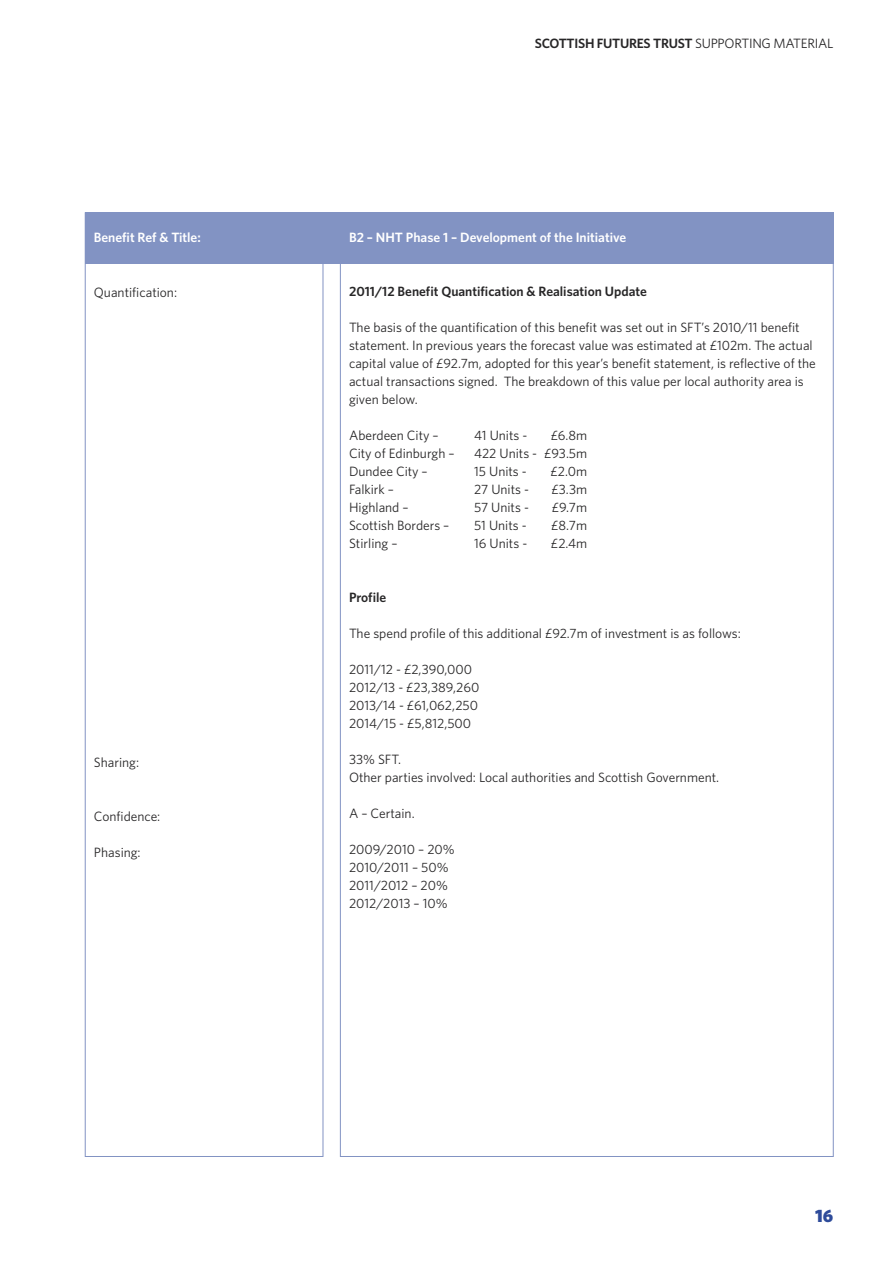
<style>
.page{position:relative;width:893px;height:1263px;background:#fff}
.page>*{position:absolute;margin:0;border:0;box-sizing:border-box;transform-origin:0 0}
.t1{font:900 18px "Whitney";color:#2e4b9a}
.t2{font:13.5px/18px "Whitney";color:#272627}
.t3{font:600 13.5px "Whitney";color:#fff}
.t4{font:600 13.5px "Whitney";color:#272627}
.t5{font:600 13.5px "Whitney";letter-spacing:-.02em;color:#272627}
.s1{font-weight:400}
</style>
<div class="page">
<div style="left:85px;top:213px;width:748px;height:51px;background:#8293c3"></div>
<div style="left:85px;top:213px;width:238px;height:944px;border:1px solid #8293c3"></div>
<p class="t3" style="left:94px;top:229px;width:108px">Benefit Ref &amp; Title:</p>
<p class="t2" style="left:94px;top:284px;width:85px">Quantification:</p>
<p class="t2" style="left:94px;top:753px;width:47px">Sharing:</p>
<p class="t2" style="left:94px;top:807px;width:68px">Confidence:</p>
<p class="t2" style="left:94px;top:843px;width:48px">Phasing:</p>
<p class="t5" style="left:535px;top:36px;width:300px">SCOTTISH FUTURES TRUST <span class="s1">SUPPORTING MATERIAL</span></p>
<p class="t3" style="left:349px;top:229px;width:279px">B2 – NHT Phase 1 – Development of the Initiative</p>
<p class="t4" style="left:349px;top:283px;width:299px">2011/12 Benefit Quantification &amp; Realisation Update</p>
<p class="t2" style="left:349px;top:318px;width:468px">The basis of the quantification of this benefit was set out in SFT’s 2010/11 benefit statement. In previous years the forecast value was estimated at £102m. The actual capital value of £92.7m, adopted for this year’s benefit statement, is reflective of the actual transactions signed. The breakdown of this value per local authority area is given below.</p>
<p class="t2" style="left:349px;top:426px;width:91px">Aberdeen City –</p>
<p class="t2" style="left:474px;top:426px;width:55px">41 Units -</p>
<p class="t2" style="left:551px;top:426px;width:38px">£6.8m</p>
<p class="t2" style="left:349px;top:444px;width:107px">City of Edinburgh –</p>
<p class="t2" style="left:474px;top:444px;width:115px">422 Units - £93.5m</p>
<p class="t2" style="left:349px;top:462px;width:80px">Dundee City –</p>
<p class="t2" style="left:474px;top:462px;width:54px">15 Units -</p>
<p class="t2" style="left:551px;top:462px;width:38px">£2.0m</p>
<p class="t2" style="left:349px;top:480px;width:46px">Falkirk –</p>
<p class="t2" style="left:474px;top:480px;width:56px">27 Units -</p>
<p class="t2" style="left:551px;top:480px;width:37px">£3.3m</p>
<p class="t2" style="left:349px;top:498px;width:61px">Highland –</p>
<p class="t2" style="left:474px;top:498px;width:56px">57 Units -</p>
<p class="t2" style="left:552px;top:498px;width:37px">£9.7m</p>
<p class="t2" style="left:349px;top:516px;width:102px">Scottish Borders –</p>
<p class="t2" style="left:474px;top:516px;width:54px">51 Units -</p>
<p class="t2" style="left:551px;top:516px;width:37px">£8.7m</p>
<p class="t2" style="left:349px;top:534px;width:50px">Stirling –</p>
<p class="t2" style="left:474px;top:534px;width:55px">16 Units -</p>
<p class="t2" style="left:551px;top:534px;width:38px">£2.4m</p>
<p class="t4" style="left:349px;top:589px;width:39px">Profile</p>
<p class="t2" style="left:349px;top:624px;width:393px">The spend profile of this additional £92.7m of investment is as follows:</p>
<p class="t2" style="left:349px;top:660px;width:132px">2011/12 - £2,390,000<br>2012/13 - £23,389,260<br>2013/14 - £61,062,250<br>2014/15 - £5,812,500</p>
<p class="t2" style="left:349px;top:750px;width:372px">33% SFT.<br>Other parties involved: Local authorities and Scottish Government.</p>
<p class="t2" style="left:349px;top:804px;width:67px">A – Certain.</p>
<p class="t2" style="left:349px;top:840px;width:107px">2009/2010 – 20%<br>2010/2011 – 50%<br>2011/2012 – 20%<br>2012/2013 – 10%</p>
<h1 class="t1" style="left:815px;top:1205px;width:20px">16</h1>
</div>
